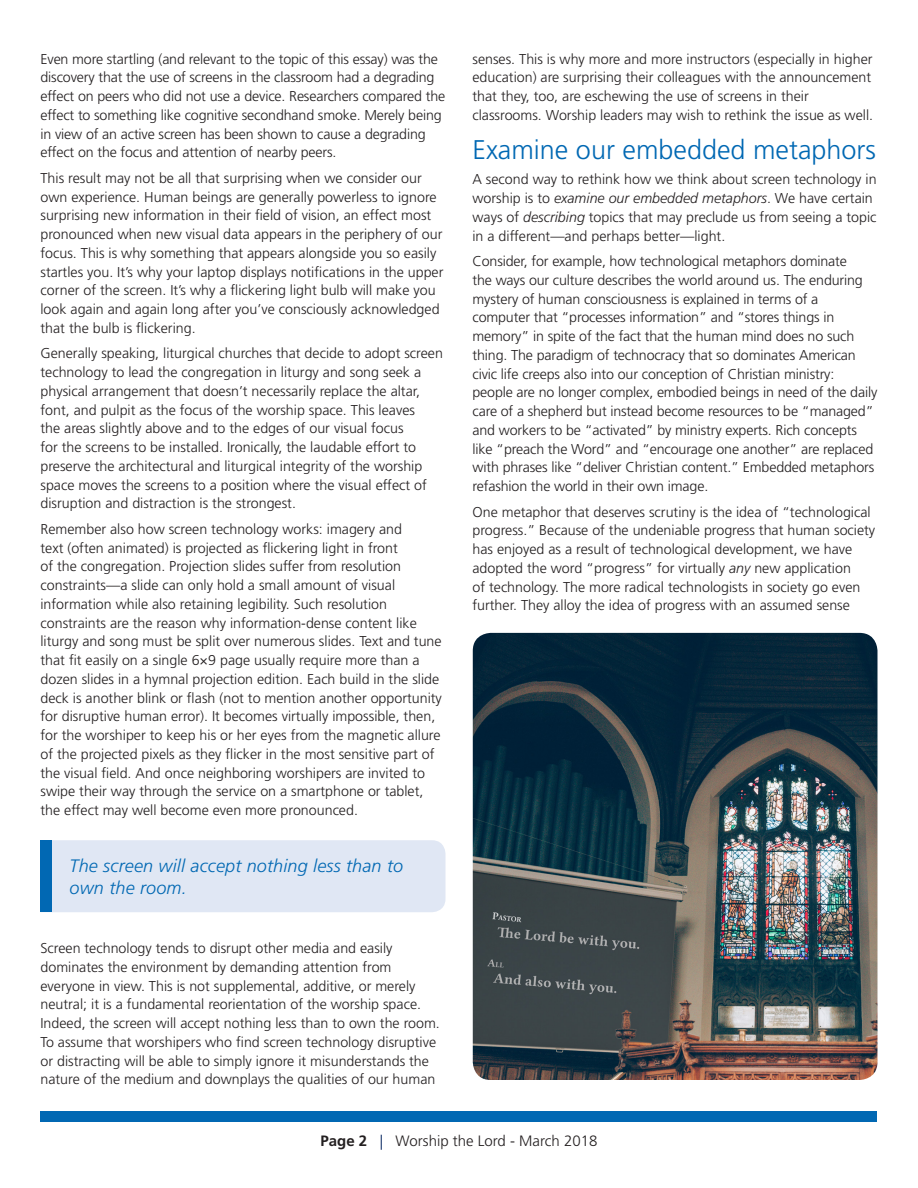
<style>
.page{position:relative;width:918px;height:1188px;background:#fff}
.page>*{position:absolute;margin:0;border:0;box-sizing:border-box;transform-origin:0 0}
.t1{font:300 27px "Frutiger LT Std";color:#0168b3}
.t2{font:italic 300 18px/22.5px "Frutiger LT Std";letter-spacing:.01em;color:#0168b3}
.t3{font:300 15px "Frutiger LT Std";color:#231f20}
.t4{font:300 14.25px/18.8px "Frutiger LT Std";color:#231f20}
.s1{font-style:italic}
.s2{font-weight:700}
.s3{color:#00215d}
</style>
<div class="page">
<div style="left:40px;top:1111px;width:838px;height:11px;background:#0168b3"></div>
<div style="left:52px;top:840px;width:394px;height:72px;background:#e0e7f4"></div>
<div style="left:40px;top:840px;width:12px;height:72px;background:#0168b3"></div>
<img style="left:473px;top:633px;width:405px;height:447px">
<p class="t4" style="left:40px;top:49px;width:406px">Even more startling (and relevant to the topic of this essay) was the discovery that the use of screens in the classroom had a degrading effect on peers who did not use a device. Researchers compared the effect to something like cognitive secondhand smoke. Merely being in view of an active screen has been shown to cause a degrading effect on the focus and attention of nearby peers.</p>
<p class="t4" style="left:40px;top:169px;width:405px">This result may not be all that surprising when we consider our own experience. Human beings are generally powerless to ignore surprising new information in their field of vision, an effect most pronounced when new visual data appears in the periphery of our focus. This is why something that appears alongside you so easily startles you. It’s why your laptop displays notifications in the upper corner of the screen. It’s why a flickering light bulb will make you look again and again long after you’ve consciously acknowledged that the bulb is flickering.</p>
<p class="t4" style="left:40px;top:344px;width:404px">Generally speaking, liturgical churches that decide to adopt screen technology to lead the congregation in liturgy and song seek a physical arrangement that doesn’t necessarily replace the altar, font, and pulpit as the focus of the worship space. This leaves<br>the areas slightly above and to the edges of our visual focus<br>for the screens to be installed. Ironically, the laudable effort to preserve the architectural and liturgical integrity of the worship space moves the screens to a position where the visual effect of disruption and distraction is the strongest.</p>
<p class="t4" style="left:40px;top:520px;width:403px">Remember also how screen technology works: imagery and<br>text (often animated) is projected as flickering light in front<br>of the congregation. Projection slides suffer from resolution constraints—a slide can only hold a small amount of visual information while also retaining legibility. Such resolution constraints are the reason why information-dense content like liturgy and song must be split over numerous slides. Text and tune that fit easily on a single 6×9 page usually require more than a dozen slides in a hymnal projection edition. Each build in the slide deck is another blink or flash (not to mention another opportunity for disruptive human error). It becomes virtually impossible, then, for the worshiper to keep his or her eyes from the magnetic allure of the projected pixels as they flicker in the most sensitive part of the visual field. And once neighboring worshipers are invited to swipe their way through the service on a smartphone or tablet, the effect may well become even more pronounced.</p>
<p class="t2" style="left:70px;top:855px;width:335px">The screen will accept nothing less than to own the room.</p>
<p class="t4" style="left:40px;top:939px;width:401px">Screen technology tends to disrupt other media and easily dominates the environment by demanding attention from everyone in view. This is not supplemental, additive, or merely neutral; it is a fundamental reorientation of the worship space.<br>Indeed, the screen will accept nothing less than to own the room.<br>To assume that worshipers who find screen technology disruptive or distracting will be able to simply ignore it misunderstands the nature of the medium and downplays the qualities of our human</p>
<p class="t4" style="left:472px;top:49px;width:402px">senses. This is why more and more instructors (especially in higher education) are surprising their colleagues with the announcement that they, too, are eschewing the use of screens in their classrooms. Worship leaders may wish to rethink the issue as well.</p>
<p class="t1" style="left:472px;top:134px;width:405px">Examine our embedded metaphors</p>
<p class="t4" style="left:472px;top:170px;width:406px">A second way to rethink how we think about screen technology in worship is to <span class="s1">examine our embedded metaphors</span>. We have certain ways of <span class="s1">describing</span> topics that may preclude us from seeing a topic in a different—and perhaps better—light.</p>
<p class="t4" style="left:472px;top:252px;width:406px">Consider, for example, how technological metaphors dominate<br>the ways our culture describes the world around us. The enduring mystery of human consciousness is explained in terms of a computer that “processes information” and “stores things in memory” in spite of the fact that the human mind does no such thing. The paradigm of technocracy that so dominates American civic life creeps also into our conception of Christian ministry: people are no longer complex, embodied beings in need of the daily care of a shepherd but instead become resources to be “managed” and workers to be “activated” by ministry experts. Rich concepts like “preach the Word” and “encourage one another” are replaced with phrases like “deliver Christian content.” Embedded metaphors refashion the world in their own image.</p>
<p class="t4" style="left:472px;top:503px;width:404px">One metaphor that deserves scrutiny is the idea of “technological progress.” Because of the undeniable progress that human society has enjoyed as a result of technological development, we have adopted the word “progress” for virtually <span class="s1">any</span> new application<br>of technology. The more radical technologists in society go even further. They alloy the idea of progress with an assumed sense</p>
<p class="t3" style="left:321px;top:1133px;width:278px"><span class="s2">Page 2</span> <span class="s3">|</span> Worship the Lord - March 2018</p>
</div>
